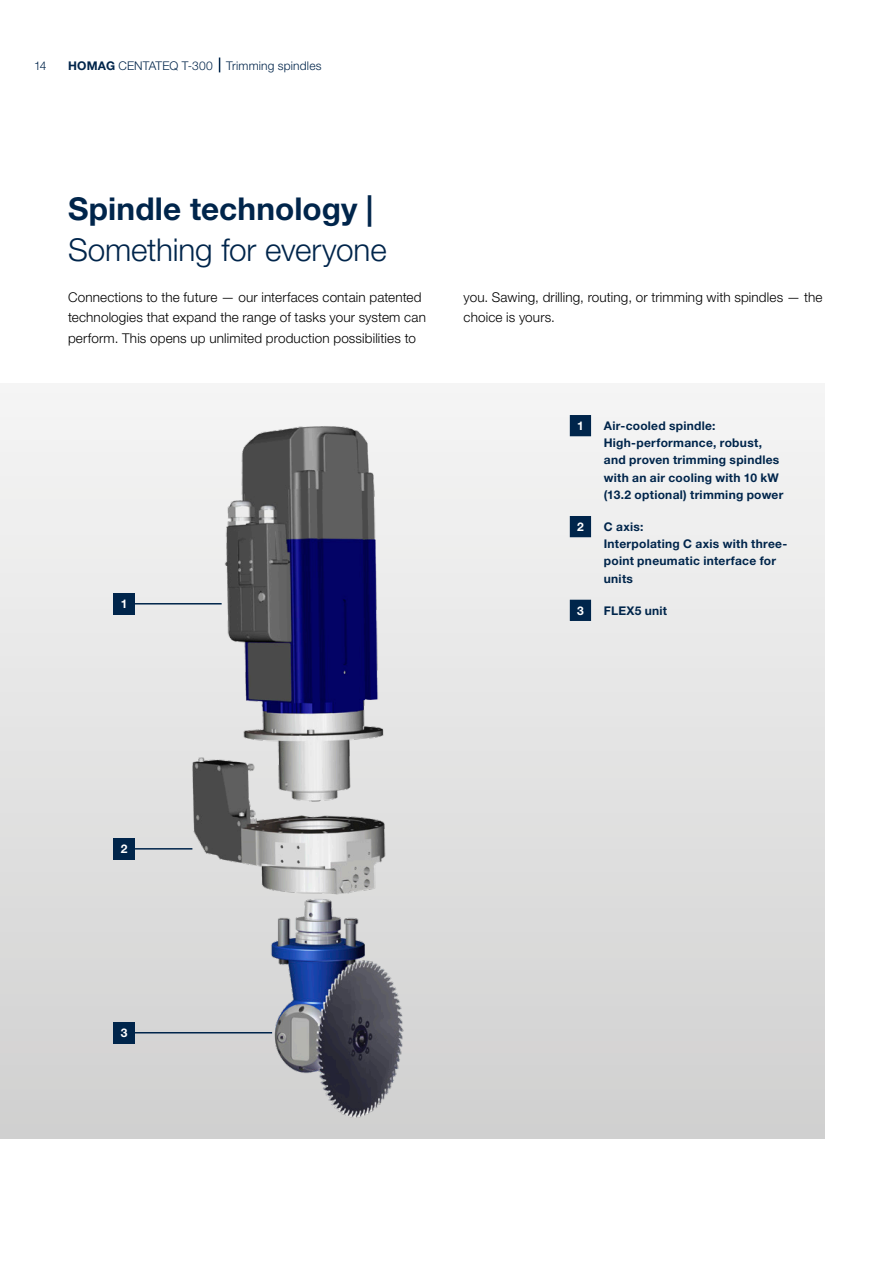
<style>
.page{position:relative;width:893px;height:1263px;background:#fff}
.page>*{position:absolute;margin:0;border:0;box-sizing:border-box;transform-origin:0 0}
.Headline_21pt_25_2_b{font:300 31.5px/40.8px "Helvetica Neue LTW1 G";letter-spacing:-.005em;color:#00254b}
.Text_9pt_13_6_light{font:300 13.5px/20.4px "Helvetica Neue LTW1 G";letter-spacing:.01em;color:#000}
.Text_Bild_8Pt_11_5pt{font:700 12px/17.2px "Helvetica Neue LTW1 G";letter-spacing:.025em;color:#00254b}
._01_Musterseiten_Rub{font:300 12px "Helvetica Neue LTW1 G";letter-spacing:.015em;color:#00254b}
.NummerTabelle_8pt_bo{font:700 12px "Helvetica Neue LTW1 G";color:#fff}
.s1{font-weight:700}
</style>
<div class="page">
<div style="left:0;top:383px;width:825px;height:755px;background:linear-gradient(to bottom,#f6f6f6,#d0d0d0)"></div>
<img style="left:186px;top:416px;width:231px;height:722px">
<div style="left:113px;top:593px;width:22px;height:21px;background:#00254b"></div>
<div style="left:113px;top:838px;width:22px;height:21px;background:#00254b"></div>
<div style="left:113px;top:1022px;width:22px;height:21px;background:#00254b"></div>
<hr style="left:135px;top:603px;width:87px;height:1px;background:#00254b">
<hr style="left:135px;top:848px;width:57px;height:1px;background:#00254b">
<hr style="left:135px;top:1032px;width:137px;height:1px;background:#00254b">
<div style="left:571px;top:416px;width:19px;height:19px;background:#00254b"></div>
<div style="left:570px;top:415px;width:21px;height:21px;border:2px solid #00254b"></div>
<div style="left:571px;top:517px;width:19px;height:19px;background:#00254b"></div>
<div style="left:570px;top:516px;width:21px;height:21px;border:2px solid #00254b"></div>
<div style="left:571px;top:600px;width:19px;height:20px;background:#00254b"></div>
<div style="left:570px;top:600px;width:21px;height:21px;border:2px solid #00254b"></div>
<svg style="left:219px;top:58px;width:1px;height:14px"></svg>
<p class="_01_Musterseiten_Rub" style="left:34px;top:58px;width:14px">14</p>
<p class="_01_Musterseiten_Rub" style="left:68px;top:58px;width:255px"><span class="s1">HOMAG</span> CENTATEQ T-300 Trimming spindles</p>
<p class="Headline_21pt_25_2_b" style="left:68px;top:188px;width:320px"><span class="s1">Spindle technology |<br></span>Something for everyone</p>
<p class="Text_9pt_13_6_light" style="left:68px;top:287px;width:359px">Connections to the future — our interfaces contain patented technologies that expand the range of tasks your system can perform. This opens up unlimited production possibilities to</p>
<p class="Text_9pt_13_6_light" style="left:463px;top:287px;width:361px">you. Sawing, drilling, routing, or trimming with spindles — the choice is yours.</p>
<p class="NummerTabelle_8pt_bo" style="left:121px;top:596px;width:8px">1</p>
<p class="NummerTabelle_8pt_bo" style="left:121px;top:841px;width:8px">2</p>
<p class="NummerTabelle_8pt_bo" style="left:121px;top:1025px;width:8px">3</p>
<p class="NummerTabelle_8pt_bo" style="left:577px;top:418px;width:8px">1</p>
<p class="Text_Bild_8Pt_11_5pt" style="left:604px;top:417px;width:113px">Air-cooled spindle:</p>
<p class="Text_Bild_8Pt_11_5pt" style="left:604px;top:434px;width:181px">High-performance, robust, and proven trimming spindles with an air cooling with 10 kW (13.2 optional) trimming power</p>
<p class="NummerTabelle_8pt_bo" style="left:577px;top:519px;width:8px">2</p>
<p class="Text_Bild_8Pt_11_5pt" style="left:604px;top:518px;width:41px">C axis:</p>
<p class="Text_Bild_8Pt_11_5pt" style="left:604px;top:535px;width:185px">Interpolating C axis with three&shy;point pneumatic interface for units</p>
<p class="NummerTabelle_8pt_bo" style="left:577px;top:603px;width:8px">3</p>
<p class="Text_Bild_8Pt_11_5pt" style="left:604px;top:602px;width:65px">FLEX5 unit</p>
</div>
